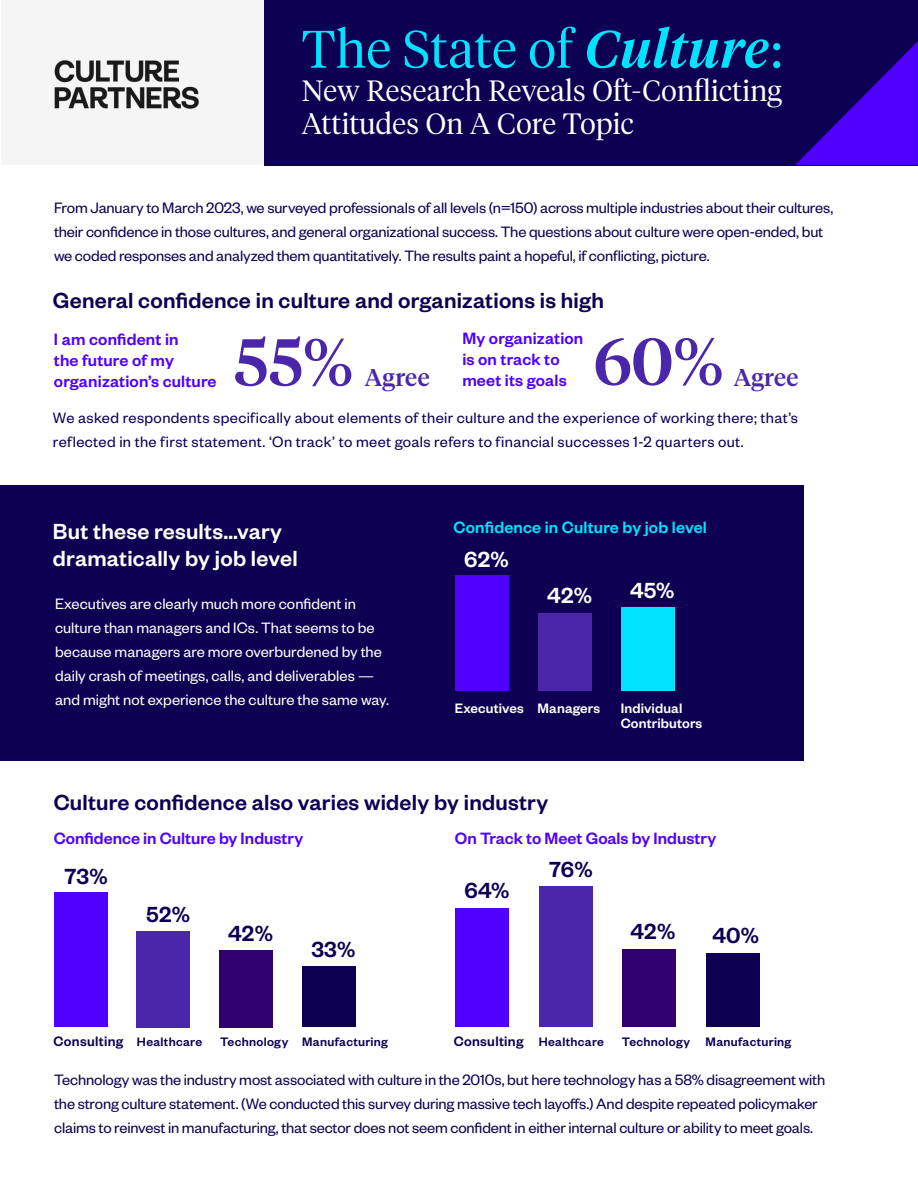
<style>
.page{position:relative;width:918px;height:1188px;background:#fff}
.page>*{position:absolute;margin:0;border:0;box-sizing:border-box;transform-origin:0 0}
.t1{font:500 66px "Tiempos Headline";color:#4a26ab}
.t2{font:300 52.5px "Tiempos Headline";letter-spacing:.01em;color:#00e3ff}
.t3{font:300 29.25px/33px "Tiempos Headline";letter-spacing:.01em;color:#fff}
.t4{font:500 24px "Founders Grotesk";letter-spacing:.01em;color:#0d0052}
.t5{font:500 24px/27px "Founders Grotesk";letter-spacing:.01em;color:#fff}
.t6{font:500 24px "Tiempos Headline";letter-spacing:.01em;color:#4a26ab}
.Body_12pt_Founders_R{font:500 18px/21px "Founders Grotesk";letter-spacing:.01em;color:#4f00ff}
.t7{font:500 18px "Founders Grotesk";letter-spacing:.01em;color:#00e3ff}
.Body_12pt_Founders_R-2{font:16.5px/24px "Founders Grotesk";letter-spacing:-.005em;color:#0d0052}
.Body_12pt_Founders_R-3{font:16.5px/24px "Founders Grotesk";color:#fff}
.Body_12pt_Founders_R-4{font:16.5px/24px "Founders Grotesk";letter-spacing:.02em;color:#0d0052}
.t8{font:500 15px/15px "Founders Grotesk";letter-spacing:.01em;color:#fff}
.Body_12pt_Founders_R-5{font:500 15px "Founders Grotesk";letter-spacing:.02em;color:#0d0052}
.Body_12pt_Founders_R-6{font:500 13.5px "Founders Grotesk";letter-spacing:.025em;color:#0d0052}
.s1{font-weight:500;font-style:italic}
</style>
<div class="page">
<div style="left:264px;top:0;width:654px;height:165px;background:#0d0052"></div>
<div style="left:1px;top:0;width:263px;height:165px;background:#f5f5f5"></div>
<svg style="left:795px;top:41px;width:123px;height:124px"></svg>
<div style="left:0;top:485px;width:804px;height:276px;background:#0d0052"></div>
<img style="left:54px;top:60px;width:145px;height:49px">
<div style="left:621px;top:607px;width:53px;height:84px;background:#00e3ff"></div>
<div style="left:538px;top:613px;width:53px;height:78px;background:#4a26ab"></div>
<div style="left:455px;top:576px;width:53px;height:115px;background:#4f00ff"></div>
<div style="left:303px;top:966px;width:53px;height:61px;background:#0d0052"></div>
<div style="left:219px;top:950px;width:54px;height:77px;background:#31006f"></div>
<div style="left:137px;top:931px;width:53px;height:96px;background:#4a26ab"></div>
<div style="left:54px;top:893px;width:53px;height:134px;background:#4f00ff"></div>
<div style="left:706px;top:953px;width:53px;height:74px;background:#0d0052"></div>
<div style="left:622px;top:949px;width:54px;height:78px;background:#31006f"></div>
<div style="left:539px;top:887px;width:54px;height:140px;background:#4a26ab"></div>
<div style="left:455px;top:909px;width:54px;height:118px;background:#4f00ff"></div>
<p class="t2" style="left:302px;top:13px;width:482px">The State of <span class="s1">Culture</span>:</p>
<p class="t3" style="left:302px;top:72px;width:482px">New Research Reveals Oft-Conflicting<br>Attitudes On A Core Topic</p>
<p class="Body_12pt_Founders_R-2" style="left:54px;top:195px;width:781px">From January to March 2023, we surveyed professionals of all levels (n=150) across multiple industries about their cultures, their confidence in those cultures, and general organizational success. The questions about culture were open-ended, but we coded responses and analyzed them quantitatively. The results paint a hopeful, if conflicting, picture.</p>
<p class="t4" style="left:53px;top:286px;width:552px">General confidence in culture and organizations is high</p>
<p class="Body_12pt_Founders_R" style="left:54px;top:328px;width:164px">I am confident in<br>the future of my organization’s culture</p>
<p class="Body_12pt_Founders_R" style="left:462px;top:327px;width:122px">My organization is on track to</p>
<p class="t1" style="left:234px;top:317px;width:120px">55%</p>
<p class="t6" style="left:365px;top:361px;width:66px">Agree</p>
<p class="Body_12pt_Founders_R" style="left:462px;top:369px;width:106px">meet its goals</p>
<p class="t1" style="left:594px;top:316px;width:132px">60%</p>
<p class="t6" style="left:734px;top:361px;width:66px">Agree</p>
<p class="Body_12pt_Founders_R-4" style="left:53px;top:405px;width:747px">We asked respondents specifically about elements of their culture and the experience of working there; that’s reflected in the first statement. ‘On track’ to meet goals refers to financial successes 1-2 quarters out.</p>
<p class="t5" style="left:53px;top:516px;width:246px">But these results…vary dramatically by job level</p>
<p class="Body_12pt_Founders_R-3" style="left:55px;top:591px;width:335px">Executives are clearly much more confident in culture than managers and ICs. That seems to be because managers are more overburdened by the daily crash of meetings, calls, and deliverables — and might not experience the culture the same way.</p>
<p class="t7" style="left:454px;top:516px;width:255px">Confidence in Culture by job level</p>
<p class="t5" style="left:464px;top:544px;width:46px">62%</p>
<p class="t5" style="left:547px;top:581px;width:46px">42%</p>
<p class="t5" style="left:630px;top:576px;width:46px">45%</p>
<p class="t8" style="left:455px;top:700px;width:71px">Executives</p>
<p class="t8" style="left:538px;top:700px;width:64px">Managers</p>
<p class="t8" style="left:621px;top:700px;width:83px">Individual<br>Contributors</p>
<p class="t4" style="left:54px;top:788px;width:496px">Culture confidence also varies widely by industry</p>
<p class="Body_12pt_Founders_R" style="left:54px;top:827px;width:251px">Confidence in Culture by Industry</p>
<p class="t4" style="left:65px;top:861px;width:45px">73%</p>
<p class="t4" style="left:146px;top:900px;width:45px">52%</p>
<p class="t4" style="left:228px;top:918px;width:46px">42%</p>
<p class="t4" style="left:311px;top:934px;width:46px">33%</p>
<p class="Body_12pt_Founders_R" style="left:455px;top:827px;width:263px">On Track to Meet Goals by Industry</p>
<p class="t4" style="left:465px;top:875px;width:46px">64%</p>
<p class="t4" style="left:549px;top:854px;width:45px">76%</p>
<p class="t4" style="left:630px;top:917px;width:46px">42%</p>
<p class="t4" style="left:712px;top:920px;width:48px">40%</p>
<p class="Body_12pt_Founders_R-5" style="left:53px;top:1032px;width:71px">Consulting</p>
<p class="Body_12pt_Founders_R-5" style="left:454px;top:1032px;width:71px">Consulting</p>
<p class="Body_12pt_Founders_R-6" style="left:220px;top:1033px;width:70px">Technology</p>
<p class="Body_12pt_Founders_R-6" style="left:302px;top:1033px;width:87px">Manufacturing</p>
<p class="Body_12pt_Founders_R-6" style="left:622px;top:1034px;width:70px">Technology</p>
<p class="Body_12pt_Founders_R-6" style="left:706px;top:1034px;width:87px">Manufacturing</p>
<p class="Body_12pt_Founders_R-6" style="left:137px;top:1033px;width:67px">Healthcare</p>
<p class="Body_12pt_Founders_R-6" style="left:539px;top:1034px;width:67px">Healthcare</p>
<p class="Body_12pt_Founders_R-2" style="left:54px;top:1067px;width:773px">Technology was the industry most associated with culture in the 2010s, but here technology has a 58% disagreement with the strong culture statement. (We conducted this survey during massive tech layoffs.) And despite repeated policymaker claims to reinvest in manufacturing, that sector does not seem confident in either internal culture or ability to meet goals.</p>
</div>
